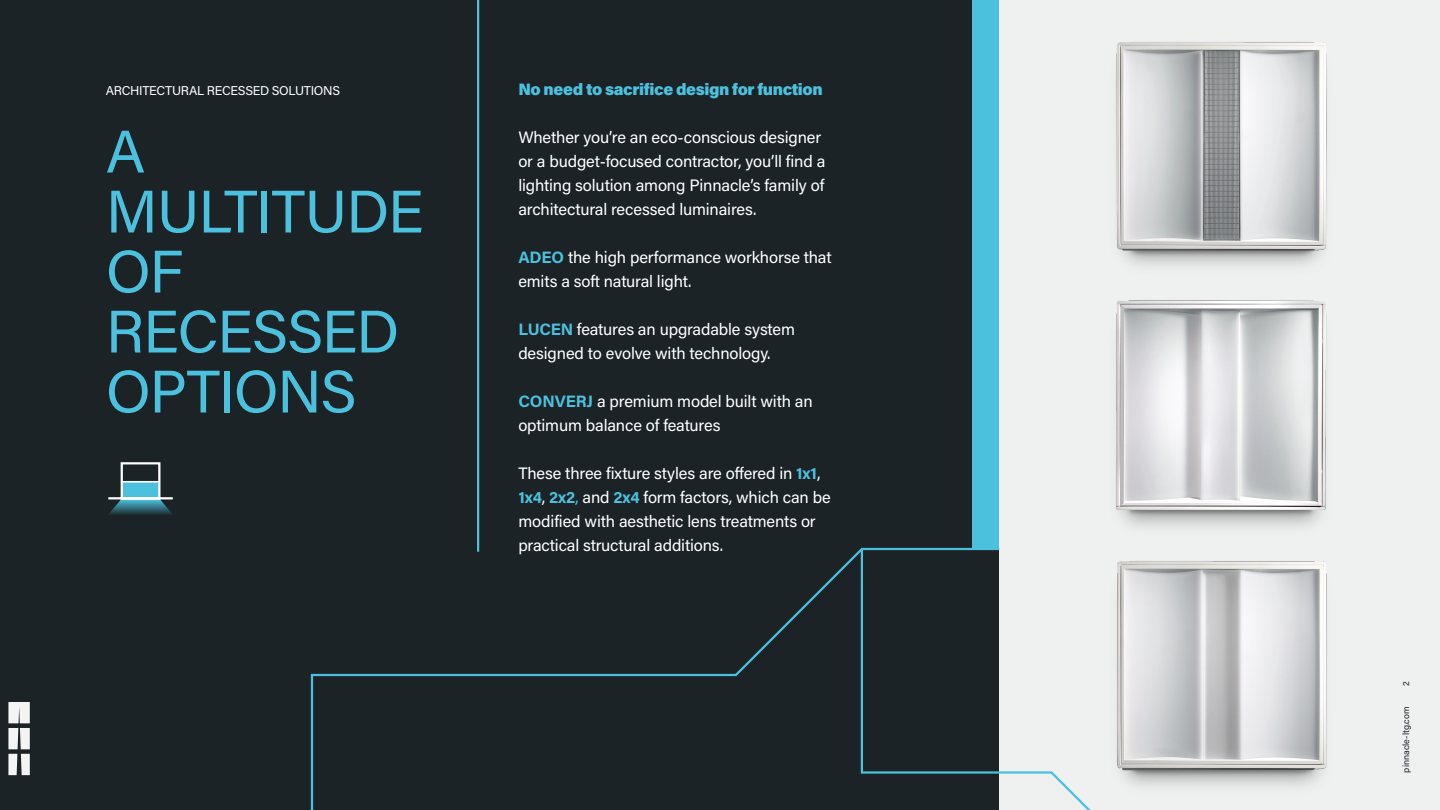
<style>
.page{position:relative;width:1440px;height:810px;background:#fff}
.page>*{position:absolute;margin:0;border:0;box-sizing:border-box;transform-origin:0 0}
.t1{font:60px "Acumin Pro";letter-spacing:-.025em;color:#4cc1de}
.t2{font:16.5px/24px "Acumin Pro";letter-spacing:-.01em;color:#fff}
.t3{font:900 16.5px "Acumin Pro";letter-spacing:-.025em;color:#4cc1de}
.t4{font:12.75px "Acumin Pro";letter-spacing:-.025em;color:#fff}
.t5{font:9px "Acumin Pro";color:#1b2327}
.t6{font:9px "Acumin Pro";color:#161f26}
.s1{font-weight:700;color:#4cc1de}
.s2{color:#4cc1de}
</style>
<div class="page">
<div style="left:0;top:0;width:999px;height:810px;background:#1b2327"></div>
<img style="left:999px;top:0;width:441px;height:810px">
<div style="left:973px;top:0;width:26px;height:550px;background:#4cc1de"></div>
<svg style="left:310px;top:547px;width:550px;height:263px"></svg>
<svg style="left:860px;top:547px;width:256px;height:263px"></svg>
<hr style="left:477px;top:0;width:2px;height:552px;background:#4cc1de">
<svg style="left:108px;top:462px;width:65px;height:53px"></svg>
<hr style="left:122px;top:481px;width:38px;height:2px;background:#fff">
<svg style="left:8px;top:702px;width:22px;height:73px"></svg>
<p class="t4" style="left:106px;top:81px;width:236px">ARCHITECTURAL RECESSED SOLUTIONS</p>
<p class="t1" style="left:106px;top:110px;width:41px">A</p>
<p class="t1" style="left:106px;top:170px;width:319px">MULTITUDE</p>
<p class="t1" style="left:106px;top:230px;width:79px">OF</p>
<p class="t1" style="left:106px;top:290px;width:295px">RECESSED</p>
<p class="t1" style="left:106px;top:350px;width:252px">OPTIONS</p>
<p class="t3" style="left:518px;top:77px;width:306px">No need to sacrifice design for function</p>
<p class="t2" style="left:518px;top:124px;width:309px">Whether you’re an eco-conscious designer or a budget-focused contractor, you’ll find a lighting solution among Pinnacle’s family of architectural recessed luminaires.</p>
<p class="t2" style="left:518px;top:244px;width:315px"><span class="s1">ADEO</span> the high performance workhorse that emits a soft natural light.</p>
<p class="t2" style="left:518px;top:316px;width:278px"><span class="s1">LUCEN</span> features an upgradable system designed to evolve with technology.</p>
<p class="t2" style="left:518px;top:388px;width:296px"><span class="s1">CONVERJ</span> a premium model built with an optimum balance of features</p>
<p class="t2" style="left:518px;top:460px;width:314px">These three fixture styles are offered in <span class="s1">1x1</span>, <span class="s1">1x4</span>, <span class="s1">2x2</span><span class="s2">,</span> and <span class="s1">2x4</span> form factors, which can be modified with aesthetic lens treatments or practical structural additions.</p>
<p class="t5" style="left:1400px;top:686px;width:6px;rotate:-90deg">2</p>
<p class="t6" style="left:1400px;top:771px;width:68px;rotate:-90deg">pinnacle-ltg.com</p>
<p class="t5" style="left:1400px;top:772px;width:68px;rotate:-90deg">pinnacle-ltg.com</p>
</div>
